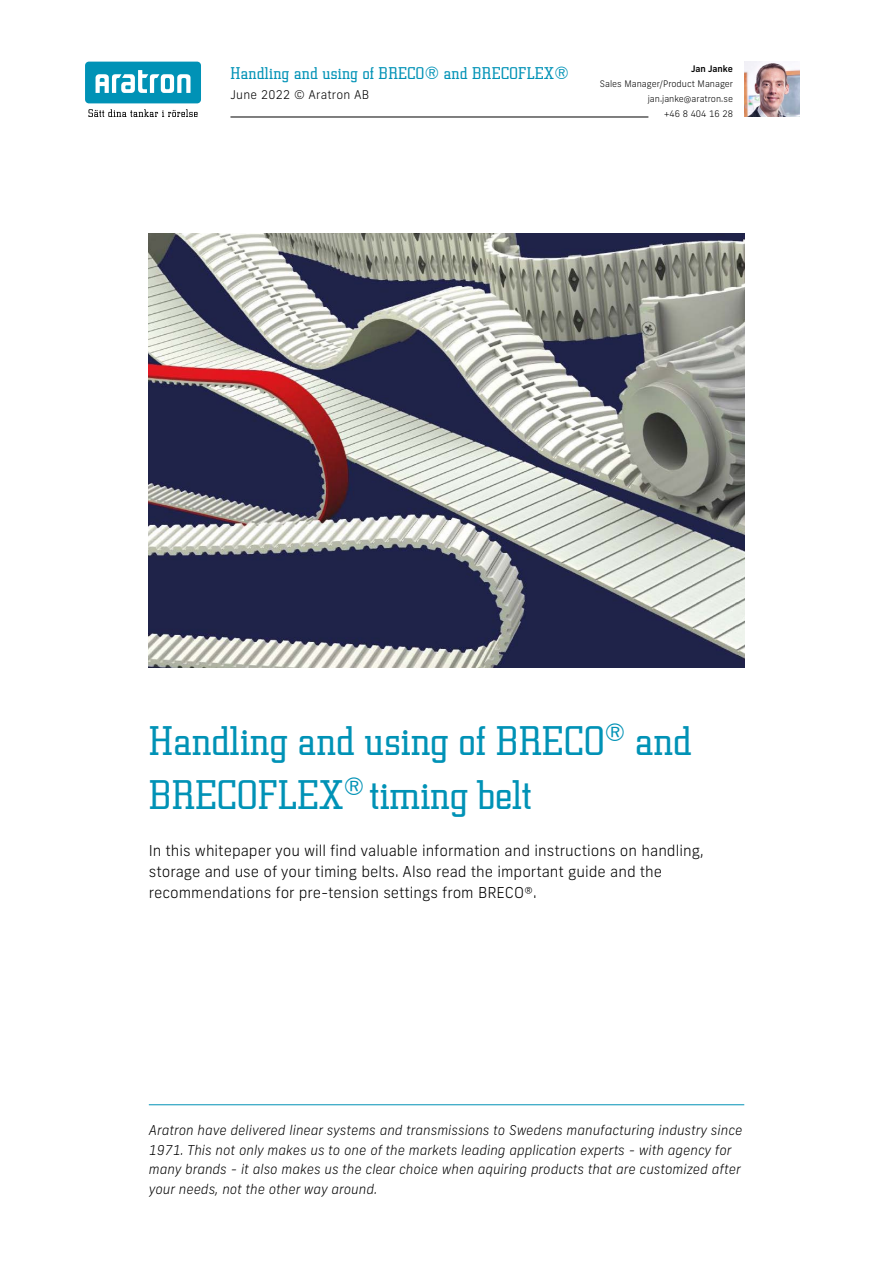
<style>
.page{position:relative;width:893px;height:1263px;background:#fff}
.page>*{position:absolute;margin:0;border:0;box-sizing:border-box;transform-origin:0 0}
.t1{font:300 42px/54px "Square Slabserif 711 BT";letter-spacing:.005em;color:#0092b6}
.t2{font:300 17.25px "Square Slabserif 711 BT";letter-spacing:.02em;color:#0092b6}
.t3{font:300 15px/21px "Frank New";color:#000}
.t4{font:italic 300 13.5px/19.5px "New Frank";color:#000}
.t5{font:300 12px "Frank New";letter-spacing:.02em;color:#000}
.t6{font:300 9px/15px "Frank New";color:#000;text-align:right}
.t7{font:500 9px "New Frank";letter-spacing:-.005em;color:#000}
</style>
<div class="page">
<div style="left:85px;top:62px;width:116px;height:41px;background:#0092b6;border-radius:4px"></div>
<svg style="left:96px;top:70px;width:95px;height:23px"></svg>
<svg style="left:88px;top:109px;width:110px;height:8px"></svg>
<hr style="left:230px;top:117px;width:418px;height:1px;background:#000">
<hr style="left:149px;top:1104px;width:595px;height:1px;background:#0092b6">
<img style="left:744px;top:62px;width:55px;height:55px">
<img style="left:149px;top:234px;width:595px;height:434px">
<p class="t2" style="left:230px;top:63px;width:340px">Handling and using of BRECO® and BRECOFLEX®</p>
<p class="t5" style="left:230px;top:87px;width:140px">June 2022 © Aratron AB</p>
<p class="t7" style="left:691px;top:63px;width:43px">Jan Janke</p>
<p class="t6" style="left:600px;top:76px;width:135px">Sales Manager/Product Manager jan.janke@aratron.se<br>+46 8 404 16 28</p>
<h1 class="t1" style="left:149px;top:712px;width:544px">Handling and using of BRECO<sup>®</sup> and<br>BRECOFLEX<sup>®</sup> timing belt</h1>
<p class="t3" style="left:149px;top:840px;width:556px">In this whitepaper you will find valuable information and instructions on handling, storage and use of your timing belts. Also read the important guide and the recommendations for pre-tension settings from BRECO®.</p>
<p class="t4" style="left:149px;top:1120px;width:595px">Aratron have delivered linear systems and transmissions to Swedens manufacturing industry since 1971. This not only makes us to one of the markets leading application experts - with agency for many brands - it also makes us the clear choice when aquiring products that are customized after your needs, not the other way around.</p>
</div>
